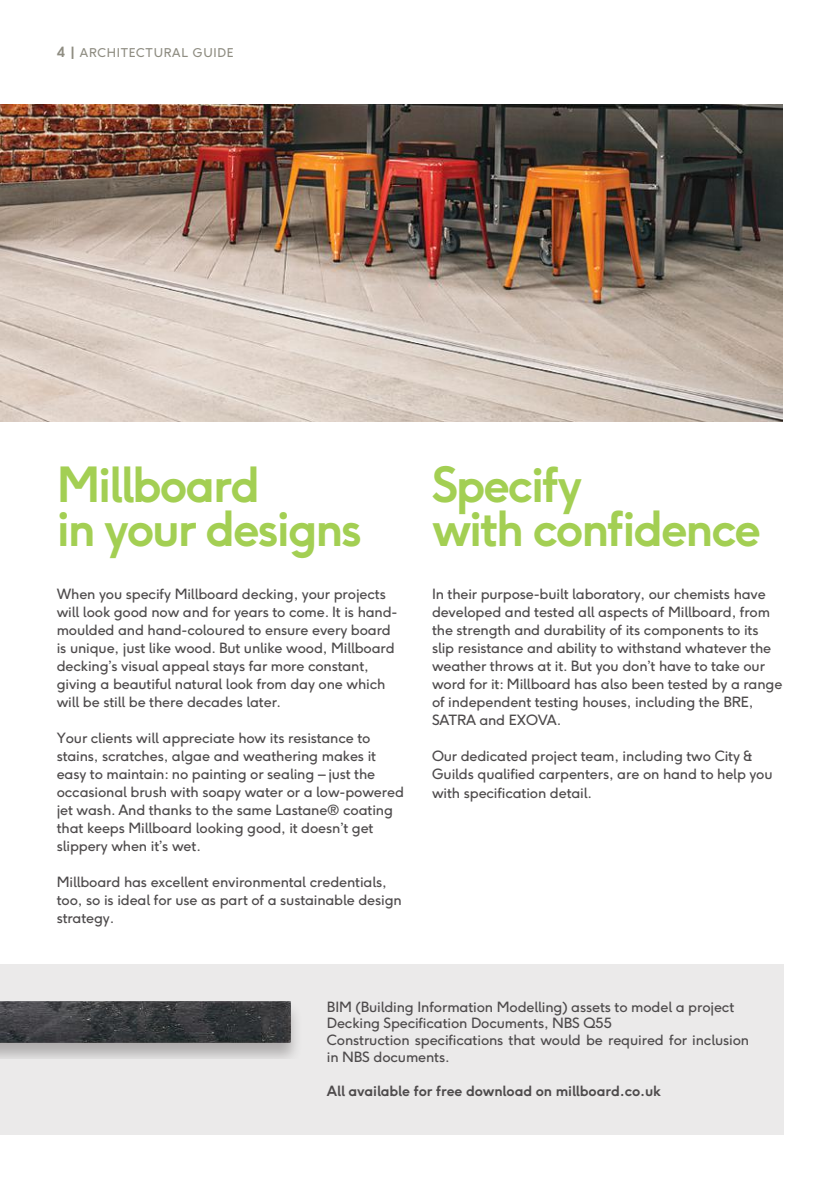
<style>
.page{position:relative;width:840px;height:1191px;background:#fff}
.page>*{position:absolute;margin:0;border:0;box-sizing:border-box;transform-origin:0 0}
.t1{font:700 48px/44px "F37 Ginger";letter-spacing:-.045em;color:#a3cf53}
.t2{font:14px/18px "F37 Ginger";letter-spacing:-.01em;color:#4e4b4c}
.t3{font:700 14px "F37 Ginger";letter-spacing:-.01em;color:#4e4b4c}
.t4{font:12px "F37 Ginger";letter-spacing:.06em;color:#8f8d82}
.s1{font-weight:700;font-size:14px}
</style>
<div class="page">
<div style="left:0;top:964px;width:782px;height:170px;background:#ebeaea"></div>
<div style="left:0;top:1000px;width:303px;height:58px;background:#241f1f;opacity:.3"></div>
<img style="left:0;top:1001px;width:291px;height:42px">
<img style="left:0;top:105px;width:781px;height:316px">
<p class="t4" style="left:57px;top:47px;width:178px"><span class="s1">4 |</span> ARCHITECTURAL GUIDE</p>
<h1 class="t1" style="left:57px;top:467px;width:307px">Millboard<br>in your designs</h1>
<h1 class="t1" style="left:432px;top:467px;width:330px">Specify<br>with confidence</h1>
<p class="t2" style="left:57px;top:586px;width:342px">When you specify Millboard decking, your projects will look good now and for years to come. It is hand&shy;moulded and hand-coloured to ensure every board is unique, just like wood. But unlike wood, Millboard decking’s visual appeal stays far more constant, giving a beautiful natural look from day one which will be still be there decades later.</p>
<p class="t2" style="left:57px;top:730px;width:348px">Your clients will appreciate how its resistance to stains, scratches, algae and weathering makes it easy to maintain: no painting or sealing – just the occasional brush with soapy water or a low-powered jet wash. And thanks to the same Lastane® coating that keeps Millboard looking good, it doesn’t get slippery when it’s wet.</p>
<p class="t2" style="left:57px;top:874px;width:346px">Millboard has excellent environmental credentials, too, so is ideal for use as part of a sustainable design strategy.</p>
<p class="t2" style="left:432px;top:586px;width:351px">In their purpose-built laboratory, our chemists have developed and tested all aspects of Millboard, from the strength and durability of its components to its slip resistance and ability to withstand whatever the weather throws at it. But you don’t have to take our word for it: Millboard has also been tested by a range of independent testing houses, including the BRE, SATRA and EXOVA.</p>
<p class="t2" style="left:432px;top:748px;width:342px">Our dedicated project team, including two City &amp;<br>Guilds qualified carpenters, are on hand to help you with specification detail.</p>
<p class="t2" style="left:327px;top:999px;width:423px;line-height:16.8px">BIM (Building Information Modelling) assets to model a project Decking Specification Documents, NBS Q55<br>Construction specifications that would be required for inclusion in NBS documents.</p>
<p class="t3" style="left:327px;top:1084px;width:335px">All available for free download on millboard.co.uk</p>
</div>
